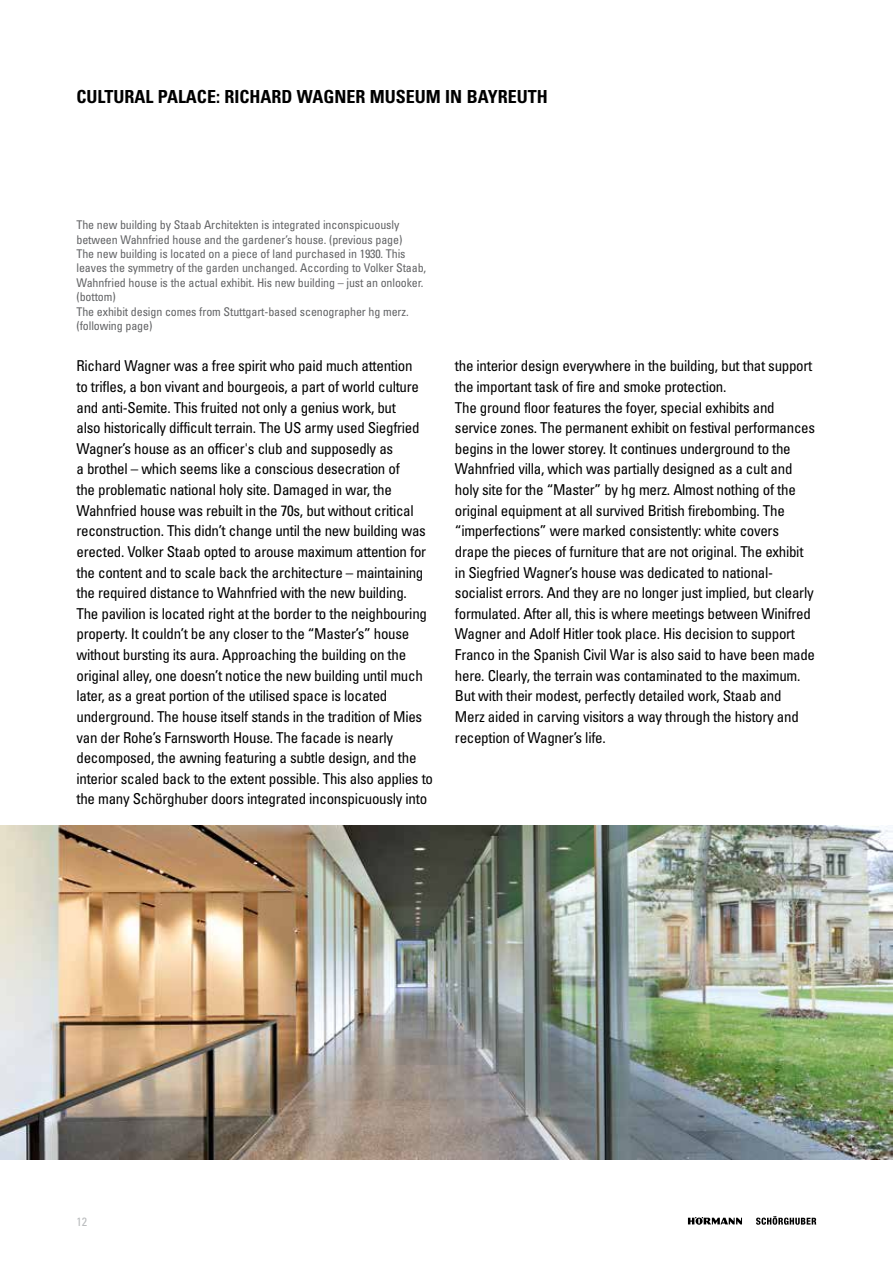
<style>
.page{position:relative;width:893px;height:1263px;background:#fff}
.page>*{position:absolute;margin:0;border:0;box-sizing:border-box;transform-origin:0 0}
.t1{font:700 condensed 18px "Univers LT Std";color:#000}
.t2{font:condensed 15px/20.7px "Univers LT Std";letter-spacing:-.02em;color:#000}
.t3{font:condensed 12px/14.4px "Univers LT Std";letter-spacing:-.01em;color:#636466}
.t4{font:condensed 12px "Univers LT Std";color:#babcbe}
</style>
<div class="page">
<svg style="left:688px;top:1217px;width:54px;height:8px"></svg>
<svg style="left:756px;top:1216px;width:60px;height:9px"></svg>
<img style="left:0;top:825px;width:893px;height:334px">
<p class="t1" style="left:77px;top:86px;width:473px">CULTURAL PALACE: RICHARD WAGNER MUSEUM IN BAYREUTH</p>
<p class="t3" style="left:77px;top:218px;width:351px">The new building by Staab Architekten is integrated inconspicuously between Wahnfried house and the gardener’s house. (previous page)<br>The new building is located on a piece of land purchased in 1930. This leaves the symmetry of the garden unchanged. According to Volker Staab, Wahnfried house is the actual exhibit. His new building – just an onlooker. (bottom)<br>The exhibit design comes from Stuttgart-based scenographer hg merz. (following page)</p>
<p class="t2" style="left:77px;top:355px;width:358px">Richard Wagner was a free spirit who paid much attention<br>to trifles, a bon vivant and bourgeois, a part of world culture and anti-Semite. This fruited not only a genius work, but<br>also historically difficult terrain. The US army used Siegfried Wagner’s house as an officer's club and supposedly as<br>a brothel – which seems like a conscious desecration of<br>the problematic national holy site. Damaged in war, the Wahnfried house was rebuilt in the 70s, but without critical reconstruction. This didn’t change until the new building was erected. Volker Staab opted to arouse maximum attention for the content and to scale back the architecture – maintaining the required distance to Wahnfried with the new building.<br>The pavilion is located right at the border to the neighbouring property. It couldn’t be any closer to the “Master’s” house without bursting its aura. Approaching the building on the original alley, one doesn’t notice the new building until much later, as a great portion of the utilised space is located underground. The house itself stands in the tradition of Mies van der Rohe’s Farnsworth House. The facade is nearly decomposed, the awning featuring a subtle design, and the interior scaled back to the extent possible. This also applies to the many Schörghuber doors integrated inconspicuously into</p>
<p class="t2" style="left:455px;top:355px;width:362px">the interior design everywhere in the building, but that support the important task of fire and smoke protection.<br>The ground floor features the foyer, special exhibits and service zones. The permanent exhibit on festival performances begins in the lower storey. It continues underground to the Wahnfried villa, which was partially designed as a cult and holy site for the “Master” by hg merz. Almost nothing of the original equipment at all survived British firebombing. The “imperfections” were marked consistently: white covers drape the pieces of furniture that are not original. The exhibit in Siegfried Wagner’s house was dedicated to national&shy;socialist errors. And they are no longer just implied, but clearly formulated. After all, this is where meetings between Winifred Wagner and Adolf Hitler took place. His decision to support Franco in the Spanish Civil War is also said to have been made here. Clearly, the terrain was contaminated to the maximum.<br>But with their modest, perfectly detailed work, Staab and Merz aided in carving visitors a way through the history and reception of Wagner’s life.</p>
<p class="t4" style="left:77px;top:1214px;width:12px">12</p>
</div>
